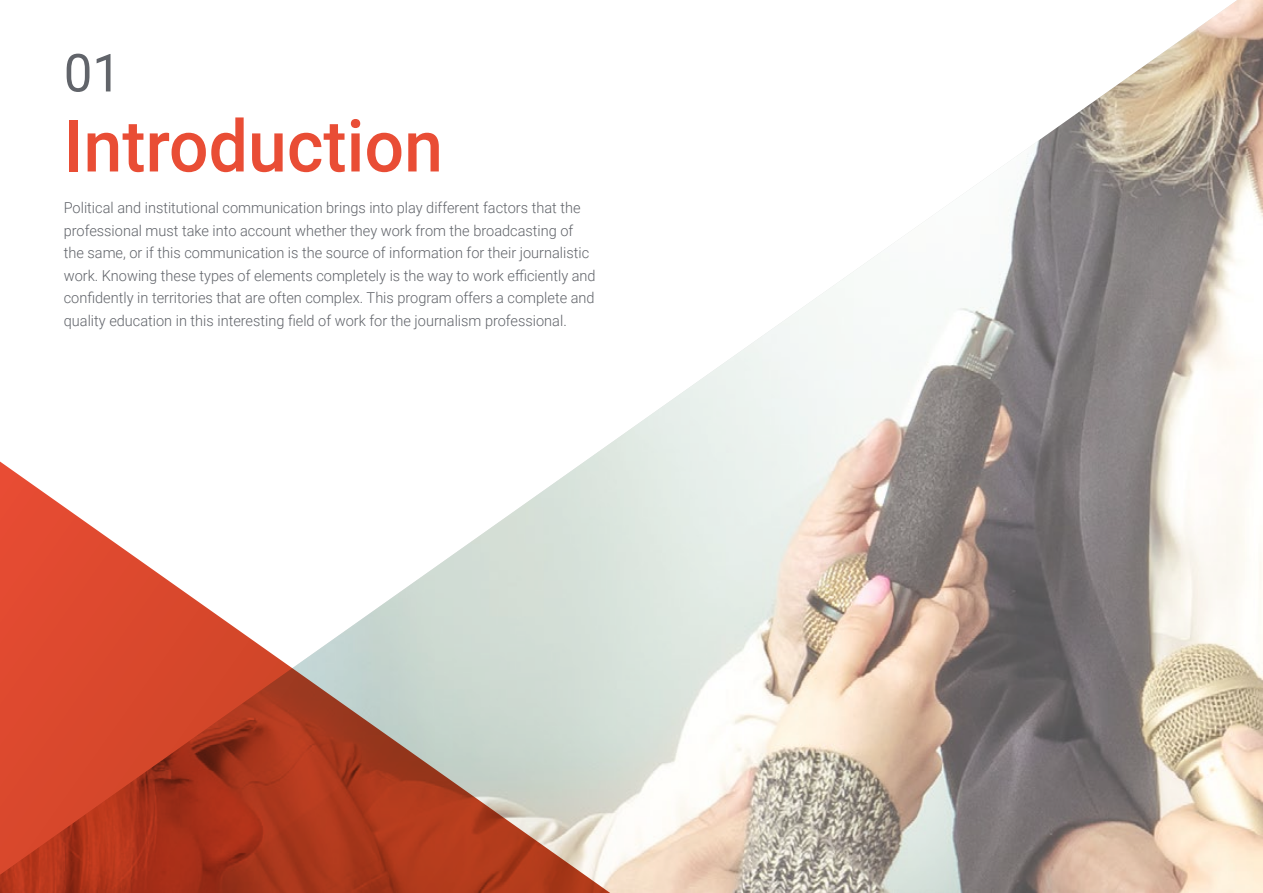
<style>
.page{position:relative;width:1263px;height:893px;background:#fff}
.page>*{position:absolute;margin:0;border:0;box-sizing:border-box;transform-origin:0 0}
.t1{font:500 72px "Roboto";color:#e94d35}
.t2{font:52.5px "Roboto";color:#61646a}
.t3{font:300 15px/22.5px "Roboto";color:#61646a}
</style>
<div class="page">
<img style="left:607px;top:0;width:656px;height:893px">
<svg style="left:0;top:446px;width:640px;height:447px"></svg>
<h2 class="t2" style="left:64px;top:36px;width:59px">01</h2>
<h1 class="t1" style="left:64px;top:95px;width:381px">Introduction</h1>
<p class="t3" style="left:64px;top:196px;width:533px">Political and institutional communication brings into play different factors that the professional must take into account whether they work from the broadcasting of the same, or if this communication is the source of information for their journalistic work. Knowing these types of elements completely is the way to work efficiently and confidently in territories that are often complex. This program offers a complete and quality education in this interesting field of work for the journalism professional.</p>
</div>
